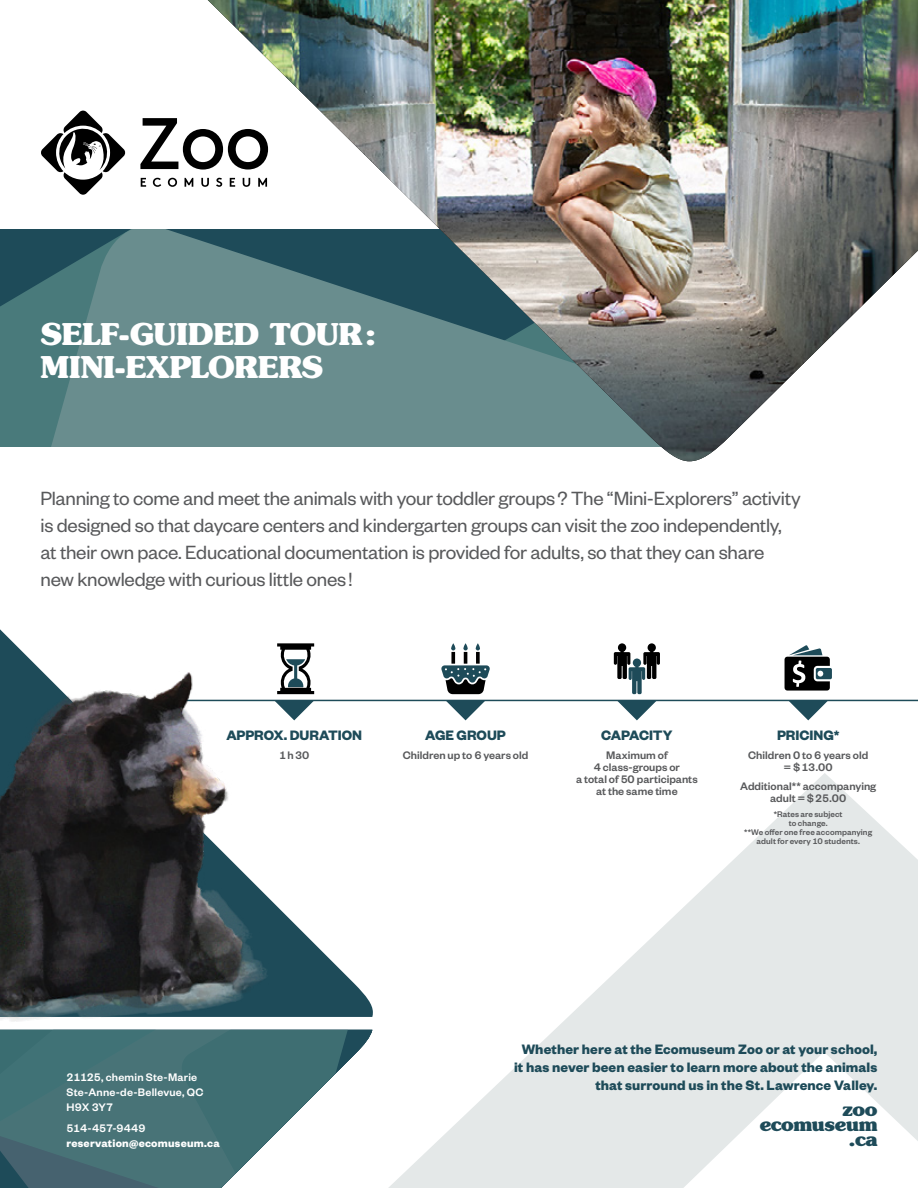
<style>
.page{position:relative;width:918px;height:1188px;background:#fff}
.page>*{position:absolute;margin:0;border:0;box-sizing:border-box;transform-origin:0 0}
.t1{font:700 30px/33px "Souvenir Std";letter-spacing:-.005em;color:#fff}
.t2{font:21px/27px "Founders Grotesk";letter-spacing:-.015em;color:#58595b}
.t3{font:700 19.5px/15px "Souvenir Std";letter-spacing:-.02em;color:#1e4b59;text-align:right}
.t4{font:700 15px/18px "Founders Grotesk";letter-spacing:.005em;color:#1e4b59;text-align:right}
.t5{font:700 15px "Founders Grotesk";letter-spacing:-.02em;color:#1e4b59}
.t6{font:500 12px/12px "Founders Grotesk";color:#58595b;text-align:center}
.t7{font:500 12px/15px "Founders Grotesk";letter-spacing:.015em;color:#fff}
.t8{font:700 12px "Founders Grotesk";letter-spacing:.02em;color:#fff}
.t9{font:500 9px/9px "Founders Grotesk";letter-spacing:.01em;color:#58595b;text-align:center}
</style>
<div class="page">
<svg style="left:388px;top:773px;width:530px;height:415px;fill:#e8ebeb"></svg>
<svg style="left:0;top:230px;width:45px;height:217px;background:#3c6c71"></svg>
<svg style="left:45px;top:230px;width:149px;height:217px;background:#5d8486"></svg>
<svg style="left:348px;top:1030px;width:24px;height:31px"></svg>
<svg style="left:0;top:1030px;width:348px;height:158px;background:#5e8488"></svg>
<svg style="left:683px;top:1052px;width:235px;height:136px"></svg>
<svg style="left:788px;top:701px;width:40px;height:19px"></svg>
<svg style="left:446px;top:701px;width:40px;height:19px"></svg>
<svg style="left:617px;top:701px;width:40px;height:19px"></svg>
<hr style="left:94px;top:700px;width:824px;height:1px;background:#1e4b59">
<svg style="left:0;top:629px;width:373px;height:388px"></svg>
<img style="left:208px;top:0;width:710px;height:461px">
<svg style="left:41px;top:110px;width:85px;height:84px"></svg>
<svg style="left:140px;top:118px;width:128px;height:52px"></svg>
<svg style="left:141px;top:178px;width:5px;height:9px"></svg>
<svg style="left:153px;top:178px;width:8px;height:9px"></svg>
<svg style="left:168px;top:178px;width:9px;height:9px"></svg>
<svg style="left:185px;top:178px;width:8px;height:9px"></svg>
<svg style="left:201px;top:178px;width:8px;height:9px"></svg>
<svg style="left:216px;top:178px;width:6px;height:9px"></svg>
<svg style="left:230px;top:178px;width:5px;height:9px"></svg>
<svg style="left:243px;top:178px;width:7px;height:9px"></svg>
<svg style="left:258px;top:178px;width:9px;height:9px"></svg>
<img style="left:0;top:671px;width:268px;height:351px">
<svg style="left:441px;top:643px;width:49px;height:51px"></svg>
<svg style="left:614px;top:643px;width:46px;height:51px"></svg>
<svg style="left:277px;top:643px;width:37px;height:51px"></svg>
<svg style="left:785px;top:645px;width:47px;height:46px"></svg>
<h1 class="t1" style="left:40px;top:318px;width:337px">SELF-GUIDED TOUR:<br>MINI-EXPLORERS</h1>
<p class="t2" style="left:40px;top:484px;width:762px">Planning to come and meet the animals with your toddler groups? The “Mini-Explorers” activity is designed so that daycare centers and kindergarten groups can visit the zoo independently, at their own pace. Educational documentation is provided for adults, so that they can share new knowledge with curious little ones!</p>
<p class="t4" style="left:226px;top:726px;width:137px">APPROX. DURATION</p>
<p class="t6" style="left:279px;top:748px;width:32px">1h30</p>
<p class="t4" style="left:425px;top:726px;width:82px">AGE GROUP</p>
<p class="t6" style="left:403px;top:748px;width:127px">Children up to 6 years old</p>
<p class="t5" style="left:601px;top:726px;width:73px">CAPACITY</p>
<p class="t6" style="left:576px;top:748px;width:123px">Maximum of<br>4 class-groups or<br>a total of 50 participants at the same time</p>
<p class="t4" style="left:777px;top:726px;width:64px">PRICING*</p>
<p class="t6" style="left:748px;top:748px;width:122px">Children 0 to 6 years old = $13.00</p>
<p class="t6" style="left:740px;top:779px;width:138px">Additional** accompanying adult = $25.00</p>
<p class="t9" style="left:744px;top:810px;width:129px">*Rates are subject<br>to change.<br>**We offer one free accompanying adult for every 10 students.</p>
<p class="t7" style="left:67px;top:1069px;width:138px">21125, chemin Ste-Marie<br>Ste-Anne-de-Bellevue, QC<br>H9X 3Y7</p>
<p class="t7" style="left:67px;top:1121px;width:81px">514-457-9449</p>
<p class="t8" style="left:67px;top:1136px;width:155px">reservation@ecomuseum.ca</p>
<p class="t4" style="left:514px;top:1040px;width:365px">Whether here at the Ecomuseum Zoo or at your school, it has never been easier to learn more about the animals that surround us in the St. Lawrence Valley.</p>
<p class="t3" style="left:760px;top:1102px;width:119px">zoo ecomuseum .ca</p>
</div>
